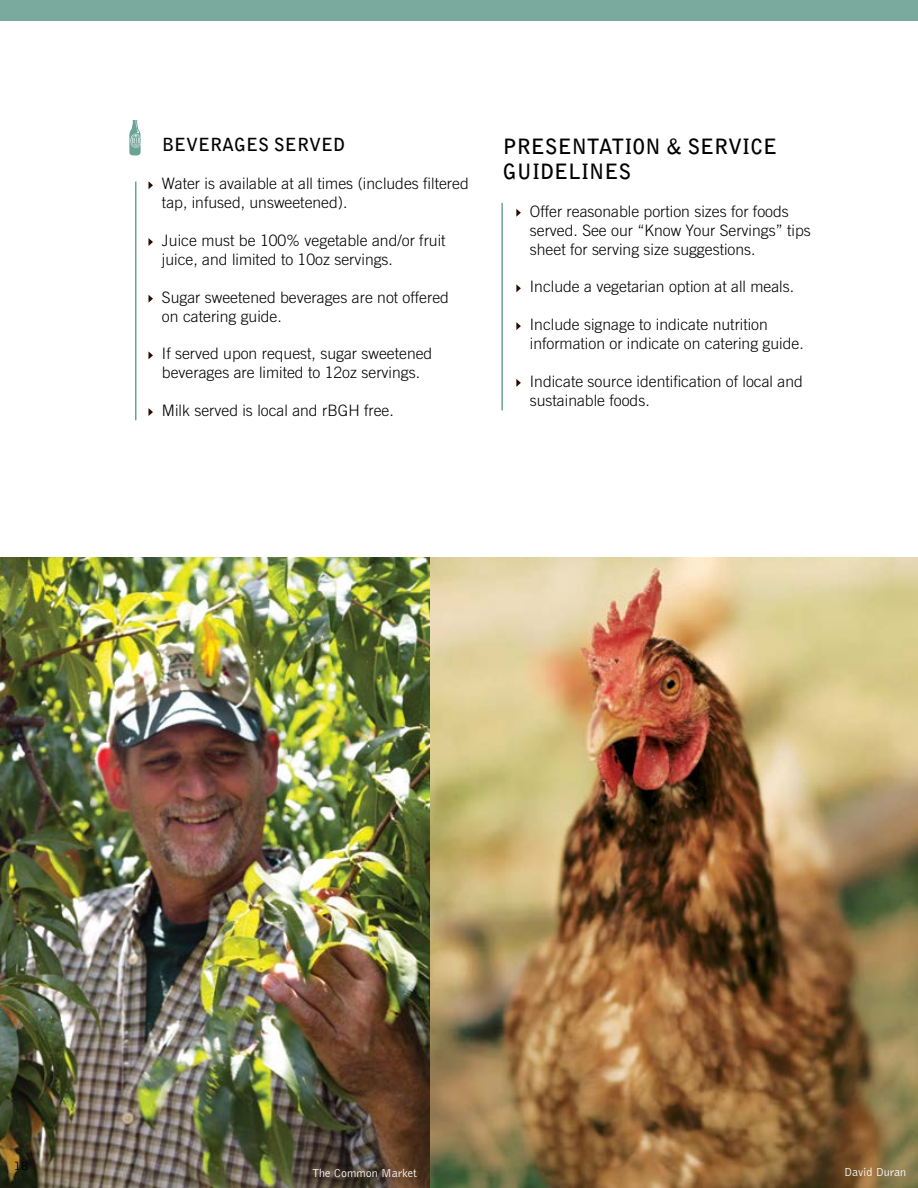
<style>
.page{position:relative;width:918px;height:1188px;background:#fff}
.page>*{position:absolute;margin:0;border:0;box-sizing:border-box;transform-origin:0 0}
.t1{font:700 21px "Bell Gothic Std";color:#000}
.t2{font:700 18px "Bell Gothic Std";color:#000}
.t3{font:300 15.75px/18.9px "Trade Gothic";color:#000}
.t4{font:300 13.5px "Bell Gothic";color:#000}
.t5{font:300 12px "Bell Gothic";color:#fff}
</style>
<div class="page">
<svg style="left:148px;top:181px;width:5px;height:8px"></svg>
<svg style="left:148px;top:238px;width:5px;height:8px"></svg>
<svg style="left:148px;top:295px;width:5px;height:8px"></svg>
<svg style="left:148px;top:351px;width:5px;height:8px"></svg>
<svg style="left:148px;top:408px;width:5px;height:8px"></svg>
<svg style="left:516px;top:209px;width:5px;height:8px"></svg>
<svg style="left:516px;top:284px;width:5px;height:8px"></svg>
<svg style="left:516px;top:322px;width:5px;height:8px"></svg>
<svg style="left:516px;top:379px;width:5px;height:8px"></svg>
<hr style="left:135px;top:182px;width:1px;height:238px;background:#6aa395">
<svg style="left:129px;top:120px;width:12px;height:36px"></svg>
<hr style="left:501px;top:203px;width:2px;height:207px;background:#6aa395">
<img style="left:0;top:558px;width:918px;height:630px">
<div style="left:0;top:0;width:918px;height:21px;background:#79aa9d"></div>
<p class="t2" style="left:162px;top:134px;width:25px">BEVERAGES</p>
<p class="t2" style="left:274px;top:134px;width:13px">SERVED</p>
<p class="t3" style="left:162px;top:174px;width:308px">Water is available at all times (includes filtered tap, infused, unsweetened).</p>
<p class="t3" style="left:162px;top:231px;width:285px">Juice must be 100% vegetable and/or fruit juice, and limited to 10oz servings.</p>
<p class="t3" style="left:162px;top:287px;width:289px">Sugar sweetened beverages are not offered on catering guide.</p>
<p class="t3" style="left:162px;top:344px;width:272px">If served upon request, sugar sweetened beverages are limited to 12oz servings.</p>
<p class="t3" style="left:162px;top:401px;width:233px">Milk served is local and rBGH free.</p>
<h1 class="t1" style="left:503px;top:133px;width:14px">PRESENTATION</h1>
<h1 class="t1" style="left:666px;top:133px;width:35px">&amp; SERVICE</h1>
<h1 class="t1" style="left:503px;top:159px;width:14px">GUIDELINES</h1>
<p class="t3" style="left:530px;top:201px;width:282px">Offer reasonable portion sizes for foods served. See our “Know Your Servings” tips sheet for serving size suggestions.</p>
<p class="t3" style="left:530px;top:277px;width:266px">Include a vegetarian option at all meals.</p>
<p class="t3" style="left:530px;top:315px;width:275px">Include signage to indicate nutrition information or indicate on catering guide.</p>
<p class="t3" style="left:530px;top:372px;width:275px">Indicate source identification of local and sustainable foods.</p>
<p class="t4" style="left:14px;top:1158px;width:17px">18</p>
<p class="t5" style="left:312px;top:1167px;width:106px">The Common Market</p>
<p class="t5" style="left:844px;top:1166px;width:63px">David Duran</p>
</div>
